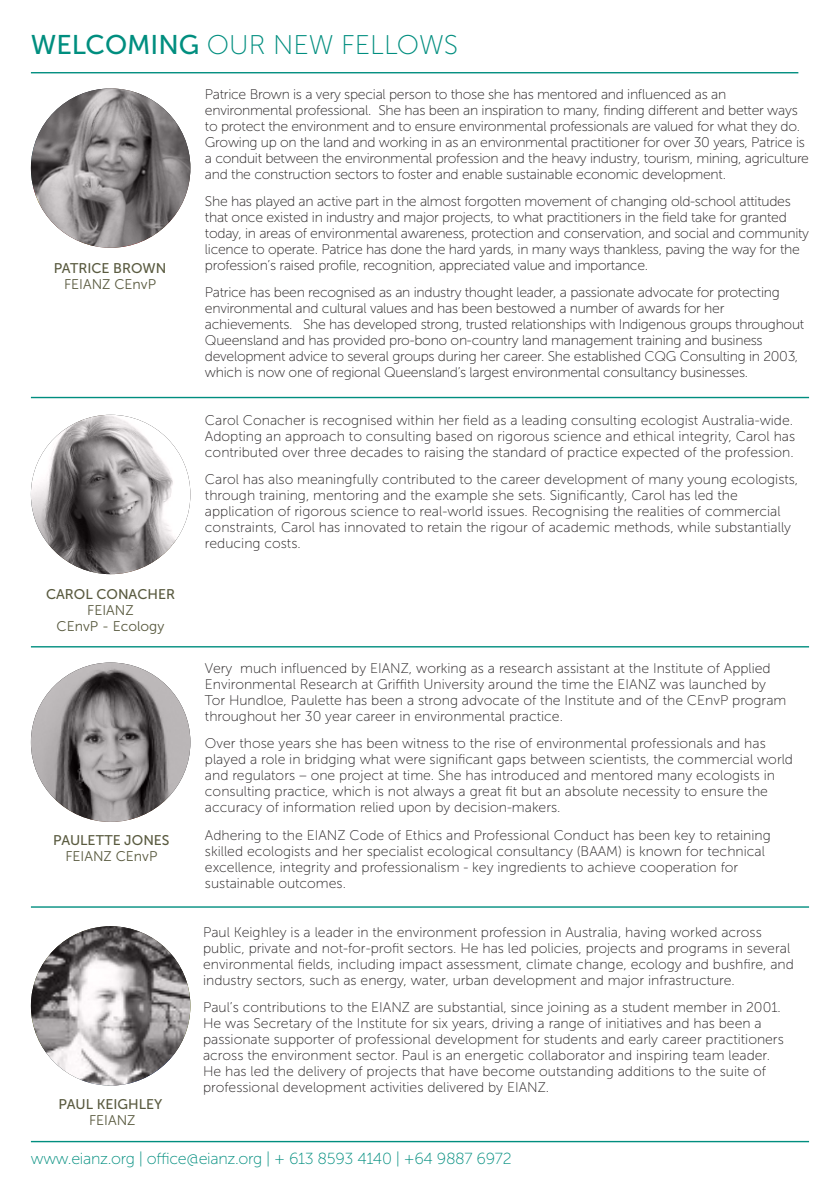
<style>
.page{position:relative;width:840px;height:1191px;background:#fff}
.page>*{position:absolute;margin:0;border:0;box-sizing:border-box;transform-origin:0 0}
.t1{font:27px "Museo Sans 100";color:#008e7f}
.t2{font:16px "Museo Sans 100";letter-spacing:-.02em;color:#008e7f}
.t3{font:14px/16px "Museo Sans 100";color:#231f20}
.t4{font:14px/16px "Museo Sans 100";letter-spacing:-.02em;color:#231f20}
.t5{font:14px/16px "Museo Sans 500";color:#595a3f;text-align:center}
.t6{font:14px/16px "Museo Sans 300";color:#595a3f;text-align:center}
.s1{font-family:"Museo Sans 500"}
.s2{font-family:"Museo Sans 300"}
</style>
<div class="page">
<svg style="left:31px;top:415px;width:159px;height:159px"></svg>
<hr style="left:31px;top:397px;width:777px;height:1px;background:#008e7f">
<hr style="left:31px;top:646px;width:777px;height:1px;background:#008e7f">
<svg style="left:31px;top:662px;width:159px;height:160px;background:#878384"></svg>
<hr style="left:31px;top:906px;width:777px;height:1px;background:#008e7f">
<svg style="left:31px;top:926px;width:159px;height:159px"></svg>
<hr style="left:31px;top:72px;width:766px;height:1px;background:#008e7f">
<svg style="left:31px;top:88px;width:159px;height:160px;background:#837f80"></svg>
<hr style="left:31px;top:1140px;width:777px;height:2px;background:#008e7f">
<p class="t1" style="left:31px;top:31px;width:428px"><span class="s1">WELCOMING</span> OUR NEW FELLOWS</p>
<p class="t5" style="left:54px;top:260px;width:114px">PATRICE BROWN<br><span class="s2">FEIANZ CEnvP</span></p>
<p class="t6" style="left:46px;top:586px;width:130px"><span class="s1">CAROL CONACHER<br></span>FEIANZ<br>CEnvP - Ecology</p>
<p class="t5" style="left:53px;top:832px;width:118px">PAULETTE JONES<br><span class="s2">FEIANZ CEnvP</span></p>
<p class="t5" style="left:59px;top:1096px;width:105px">PAUL KEIGHLEY<br><span class="s2">FEIANZ</span></p>
<p class="t4" style="left:205px;top:86px;width:605px">Patrice Brown is a very special person to those she has mentored and influenced as an environmental professional. She has been an inspiration to many, finding different and better ways to protect the environment and to ensure environmental professionals are valued for what they do.<br>Growing up on the land and working in as an environmental practitioner for over 30 years, Patrice is a conduit between the environmental profession and the heavy industry, tourism, mining, agriculture and the construction sectors to foster and enable sustainable economic development.</p>
<p class="t4" style="left:205px;top:193px;width:605px">She has played an active part in the almost forgotten movement of changing old-school attitudes that once existed in industry and major projects, to what practitioners in the field take for granted today, in areas of environmental awareness, protection and conservation, and social and community licence to operate. Patrice has done the hard yards, in many ways thankless, paving the way for the profession’s raised profile, recognition, appreciated value and importance.</p>
<p class="t4" style="left:205px;top:285px;width:600px">Patrice has been recognised as an industry thought leader, a passionate advocate for protecting environmental and cultural values and has been bestowed a number of awards for her achievements. She has developed strong, trusted relationships with Indigenous groups throughout Queensland and has provided pro-bono on-country land management training and business development advice to several groups during her career. She established CQG Consulting in 2003, which is now one of regional Queensland’s largest environmental consultancy businesses.</p>
<p class="t3" style="left:205px;top:412px;width:591px">Carol Conacher is recognised within her field as a leading consulting ecologist Australia-wide.<br>Adopting an approach to consulting based on rigorous science and ethical integrity, Carol has contributed over three decades to raising the standard of practice expected of the profession.</p>
<p class="t3" style="left:205px;top:471px;width:594px">Carol has also meaningfully contributed to the career development of many young ecologists, through training, mentoring and the example she sets. Significantly, Carol has led the application of rigorous science to real-world issues. Recognising the realities of commercial constraints, Carol has innovated to retain the rigour of academic methods, while substantially reducing costs.</p>
<p class="t3" style="left:205px;top:660px;width:582px">Very much influenced by EIANZ, working as a research assistant at the Institute of Applied Environmental Research at Griffith University around the time the EIANZ was launched by Tor Hundloe, Paulette has been a strong advocate of the Institute and of the CEnvP program throughout her 30 year career in environmental practice.</p>
<p class="t3" style="left:205px;top:735px;width:589px">Over those years she has been witness to the rise of environmental professionals and has played a role in bridging what were significant gaps between scientists, the commercial world and regulators – one project at time. She has introduced and mentored many ecologists in consulting practice, which is not always a great fit but an absolute necessity to ensure the accuracy of information relied upon by decision-makers.</p>
<p class="t3" style="left:205px;top:827px;width:567px">Adhering to the EIANZ Code of Ethics and Professional Conduct has been key to retaining skilled ecologists and her specialist ecological consultancy (BAAM) is known for technical excellence, integrity and professionalism - key ingredients to achieve cooperation for sustainable outcomes.</p>
<p class="t3" style="left:203px;top:924px;width:592px">Paul Keighley is a leader in the environment profession in Australia, having worked across public, private and not-for-profit sectors. He has led policies, projects and programs in several environmental fields, including impact assessment, climate change, ecology and bushfire, and industry sectors, such as energy, water, urban development and major infrastructure.</p>
<p class="t3" style="left:203px;top:999px;width:582px">Paul’s contributions to the EIANZ are substantial, since joining as a student member in 2001.<br>He was Secretary of the Institute for six years, driving a range of initiatives and has been a passionate supporter of professional development for students and early career practitioners across the environment sector. Paul is an energetic collaborator and inspiring team leader.<br>He has led the delivery of projects that have become outstanding additions to the suite of professional development activities delivered by EIANZ.</p>
<p class="t2" style="left:31px;top:1150px;width:482px">www.eianz.org | office@eianz.org | + 613 8593 4140 | +64 9887 6972</p>
</div>
